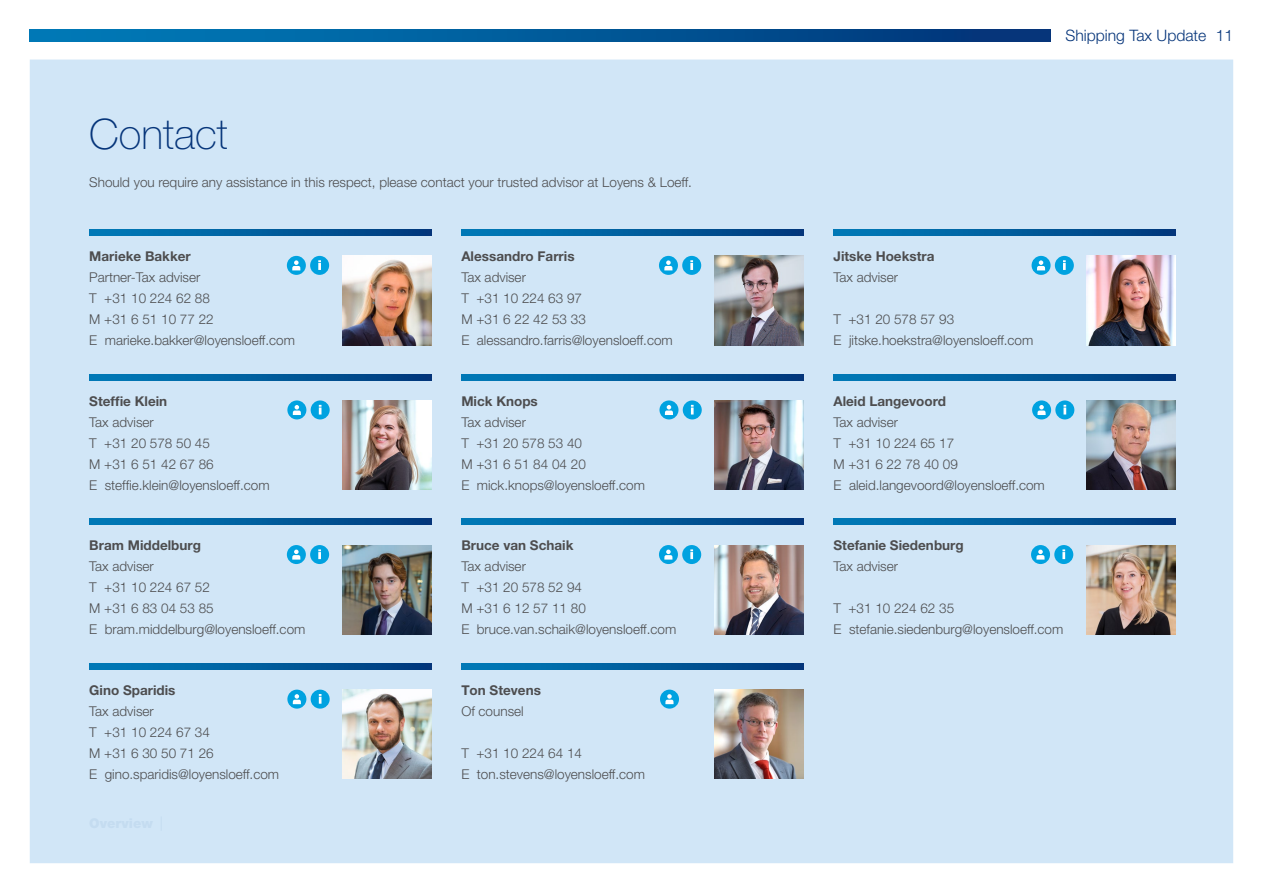
<style>
.page{position:relative;width:1263px;height:893px;background:#fff}
.page>*{position:absolute;margin:0;border:0;box-sizing:border-box;transform-origin:0 0}
.t1{font:100 42px "Helvetica Neue LT Pro";color:#06357a}
.t2{font:300 15.75px "Helvetica Neue LT Pro";color:#06357a}
.t3{font:300 13.5px/21px "Helvetica Neue LT Pro";color:#4d4d4f}
.t4{font:700 13.5px "Helvetica Neue LT Pro";color:#4d4d4f}
</style>
<div class="page">
<svg style="left:30px;top:30px;width:1020px;height:11px"></svg>
<div style="left:30px;top:60px;width:1203px;height:803px;background:#d1e6f7"></div>
<svg style="left:461px;top:663px;width:343px;height:6px"></svg>
<img style="left:714px;top:690px;width:90px;height:89px">
<svg style="left:660px;top:690px;width:19px;height:19px"></svg>
<svg style="left:665px;top:694px;width:8px;height:10px"></svg>
<svg style="left:833px;top:374px;width:343px;height:6px"></svg>
<img style="left:1086px;top:400px;width:90px;height:90px">
<div style="left:1032px;top:400px;width:19px;height:19px;background:#00a2e0;border-radius:50%"></div>
<svg style="left:1037px;top:405px;width:9px;height:10px"></svg>
<svg style="left:1055px;top:400px;width:19px;height:19px"></svg>
<svg style="left:1063px;top:405px;width:3px;height:9px"></svg>
<svg style="left:89px;top:374px;width:343px;height:6px"></svg>
<img style="left:342px;top:400px;width:90px;height:90px">
<div style="left:287px;top:400px;width:19px;height:19px;background:#00a2e0;border-radius:50%"></div>
<svg style="left:293px;top:405px;width:8px;height:10px"></svg>
<svg style="left:311px;top:400px;width:19px;height:19px"></svg>
<svg style="left:319px;top:405px;width:2px;height:9px"></svg>
<svg style="left:89px;top:663px;width:343px;height:6px"></svg>
<img style="left:342px;top:690px;width:90px;height:89px">
<svg style="left:287px;top:690px;width:19px;height:19px"></svg>
<svg style="left:293px;top:694px;width:8px;height:10px"></svg>
<svg style="left:311px;top:690px;width:19px;height:19px"></svg>
<svg style="left:319px;top:694px;width:2px;height:10px"></svg>
<svg style="left:461px;top:374px;width:343px;height:6px"></svg>
<img style="left:714px;top:400px;width:90px;height:90px">
<div style="left:659px;top:400px;width:19px;height:19px;background:#00a2e0;border-radius:50%"></div>
<svg style="left:665px;top:405px;width:8px;height:10px"></svg>
<div style="left:683px;top:400px;width:19px;height:19px;background:#00a2e0;border-radius:50%"></div>
<svg style="left:691px;top:405px;width:3px;height:9px"></svg>
<svg style="left:833px;top:230px;width:343px;height:6px"></svg>
<img style="left:1086px;top:256px;width:90px;height:89px">
<svg style="left:1031px;top:256px;width:19px;height:19px"></svg>
<svg style="left:1037px;top:260px;width:8px;height:10px"></svg>
<div style="left:1055px;top:256px;width:19px;height:19px;background:#00a2e0;border-radius:50%"></div>
<svg style="left:1063px;top:260px;width:3px;height:10px"></svg>
<svg style="left:833px;top:519px;width:343px;height:6px"></svg>
<img style="left:1086px;top:545px;width:90px;height:89px">
<div style="left:1031px;top:545px;width:19px;height:19px;background:#00a2e0;border-radius:50%"></div>
<svg style="left:1036px;top:550px;width:8px;height:10px"></svg>
<div style="left:1054px;top:545px;width:19px;height:19px;background:#00a2e0;border-radius:50%"></div>
<svg style="left:1062px;top:549px;width:3px;height:10px"></svg>
<svg style="left:461px;top:230px;width:343px;height:6px"></svg>
<img style="left:714px;top:256px;width:90px;height:89px">
<svg style="left:659px;top:256px;width:19px;height:19px"></svg>
<svg style="left:664px;top:260px;width:8px;height:10px"></svg>
<div style="left:682px;top:256px;width:19px;height:19px;background:#00a2e0;border-radius:50%"></div>
<svg style="left:690px;top:260px;width:3px;height:10px"></svg>
<svg style="left:461px;top:519px;width:343px;height:6px"></svg>
<img style="left:714px;top:545px;width:90px;height:89px">
<div style="left:659px;top:545px;width:19px;height:19px;background:#00a2e0;border-radius:50%"></div>
<svg style="left:664px;top:550px;width:8px;height:10px"></svg>
<div style="left:682px;top:545px;width:19px;height:19px;background:#00a2e0;border-radius:50%"></div>
<svg style="left:690px;top:549px;width:3px;height:10px"></svg>
<svg style="left:89px;top:519px;width:343px;height:6px"></svg>
<img style="left:342px;top:545px;width:90px;height:89px">
<div style="left:287px;top:545px;width:19px;height:19px;background:#00a2e0;border-radius:50%"></div>
<svg style="left:292px;top:550px;width:8px;height:10px"></svg>
<div style="left:310px;top:545px;width:19px;height:19px;background:#00a2e0;border-radius:50%"></div>
<svg style="left:318px;top:549px;width:3px;height:10px"></svg>
<svg style="left:89px;top:230px;width:343px;height:6px"></svg>
<img style="left:342px;top:256px;width:90px;height:89px">
<svg style="left:287px;top:256px;width:19px;height:19px"></svg>
<svg style="left:292px;top:260px;width:8px;height:10px"></svg>
<div style="left:310px;top:256px;width:19px;height:19px;background:#00a2e0;border-radius:50%"></div>
<svg style="left:318px;top:260px;width:3px;height:10px"></svg>
<h1 class="t1" style="left:89px;top:110px;width:140px">Contact</h1>
<p class="t3" style="left:89px;top:171px;width:604px">Should you require any assistance in this respect, please contact your trusted advisor at Loyens &amp; Loeff.</p>
<p class="t4" style="left:89px;top:248px;width:103px">Marieke Bakker</p>
<p class="t3" style="left:89px;top:267px;width:207px">Partner-Tax adviser<br>T +31 10 224 62 88<br>M +31 6 51 10 77 22<br>E marieke.bakker@loyensloeff.com</p>
<p class="t4" style="left:89px;top:393px;width:79px">Steffie Klein</p>
<p class="t3" style="left:89px;top:411px;width:182px">Tax adviser<br>T +31 20 578 50 45<br>M +31 6 51 42 67 86<br>E steffie.klein@loyensloeff.com</p>
<p class="t4" style="left:89px;top:537px;width:113px">Bram Middelburg</p>
<p class="t3" style="left:89px;top:556px;width:218px">Tax adviser<br>T +31 10 224 67 52<br>M +31 6 83 04 53 85<br>E bram.middelburg@loyensloeff.com</p>
<p class="t4" style="left:89px;top:682px;width:88px">Gino Sparidis</p>
<p class="t3" style="left:89px;top:700px;width:191px">Tax adviser<br>T +31 10 224 67 34<br>M +31 6 30 50 71 26<br>E gino.sparidis@loyensloeff.com</p>
<p class="t4" style="left:461px;top:248px;width:115px">Alessandro Farris</p>
<p class="t3" style="left:461px;top:267px;width:213px">Tax adviser<br>T +31 10 224 63 97<br>M +31 6 22 42 53 33<br>E alessandro.farris@loyensloeff.com</p>
<p class="t4" style="left:461px;top:393px;width:78px">Mick Knops</p>
<p class="t3" style="left:461px;top:411px;width:185px">Tax adviser<br>T +31 20 578 53 40<br>M +31 6 51 84 04 20<br>E mick.knops@loyensloeff.com</p>
<p class="t4" style="left:461px;top:537px;width:114px">Bruce van Schaik</p>
<p class="t3" style="left:461px;top:556px;width:216px">Tax adviser<br>T +31 20 578 52 94<br>M +31 6 12 57 11 80<br>E bruce.van.schaik@loyensloeff.com</p>
<p class="t4" style="left:461px;top:682px;width:81px">Ton Stevens</p>
<p class="t3" style="left:461px;top:700px;width:64px">Of counsel</p>
<p class="t3" style="left:461px;top:742px;width:185px">T +31 10 224 64 14<br>E ton.stevens@loyensloeff.com</p>
<p class="t2" style="left:1065px;top:26px;width:169px">Shipping Tax Update 11</p>
<p class="t4" style="left:833px;top:248px;width:102px">Jitske Hoekstra</p>
<p class="t3" style="left:833px;top:267px;width:66px">Tax adviser</p>
<p class="t3" style="left:833px;top:309px;width:201px">T +31 20 578 57 93<br>E jitske.hoekstra@loyensloeff.com</p>
<p class="t4" style="left:833px;top:393px;width:114px">Aleid Langevoord</p>
<p class="t3" style="left:833px;top:411px;width:213px">Tax adviser<br>T +31 10 224 65 17<br>M +31 6 22 78 40 09<br>E aleid.langevoord@loyensloeff.com</p>
<p class="t4" style="left:833px;top:537px;width:132px">Stefanie Siedenburg</p>
<p class="t3" style="left:833px;top:556px;width:66px">Tax adviser</p>
<p class="t3" style="left:833px;top:598px;width:231px">T +31 10 224 62 35<br>E stefanie.siedenburg@loyensloeff.com</p>
</div>
